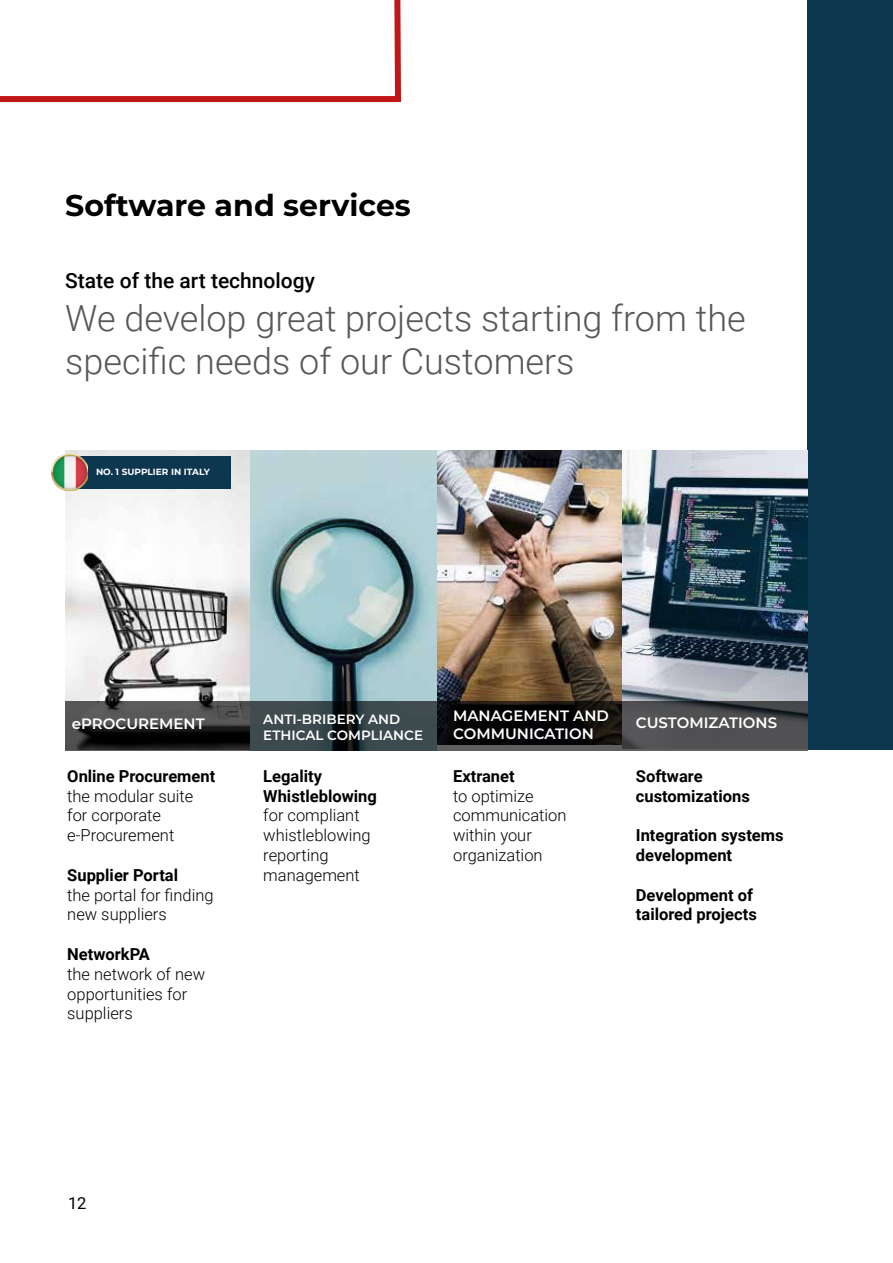
<style>
.page{position:relative;width:893px;height:1263px;background:#fff}
.page>*{position:absolute;margin:0;border:0;box-sizing:border-box;transform-origin:0 0}
.t1{font:300 36px/43.2px "Roboto";color:#575756}
.t2{font:700 30px "Montserrat";color:#000}
.t3{font:500 21px "Roboto";color:#000}
.t4{font:300 16.5px/19.8px "Roboto";color:#000}
.t5{font:700 16.5px/19.8px "Roboto";color:#000}
.t6{font:16.5px "Roboto";color:#000}
.t7{font:600 15px/18px "Montserrat";color:#fff}
.t8{font:600 13.5px/16.2px "Montserrat";color:#fff}
.t9{font:700 9px "Montserrat";color:#fff}
</style>
<div class="page">
<div style="left:808px;top:0;width:85px;height:750px;background:#0d364f"></div>
<img style="left:65px;top:451px;width:185px;height:250px">
<svg style="left:250px;top:451px;width:187px;height:250px;background:#9dbbc0"></svg>
<img style="left:438px;top:451px;width:185px;height:250px">
<img style="left:623px;top:450px;width:185px;height:251px">
<div style="left:77px;top:456px;width:154px;height:33px;background:#0d364f"></div>
<svg style="left:65px;top:701px;width:743px;height:49px;background:#313435"></svg>
<svg style="left:0;top:0;width:401px;height:103px"></svg>
<img style="left:51px;top:453px;width:36px;height:38px">
<h2 class="t2" style="left:65px;top:184px;width:347px">Software and services</h2>
<p class="t3" style="left:65px;top:266px;width:251px">State of the art technology</p>
<h1 class="t1" style="left:65px;top:296px;width:682px">We develop great projects starting from the specific needs of our Customers</h1>
<p class="t9" style="left:96px;top:465px;width:115px">NO. 1 SUPPLIER IN ITALY</p>
<p class="t7" style="left:72px;top:714px;width:134px">ePROCUREMENT</p>
<p class="t8" style="left:263px;top:710px;width:161px">ANTI-BRIBERY AND<br>ETHICAL COMPLIANCE</p>
<p class="t7" style="left:453px;top:706px;width:157px">MANAGEMENT AND<br>COMMUNICATION</p>
<p class="t5" style="left:67px;top:765px;width:150px">Online Procurement</p>
<p class="t4" style="left:67px;top:785px;width:128px">the modular suite for corporate e-Procurement</p>
<p class="t5" style="left:67px;top:864px;width:112px">Supplier Portal</p>
<p class="t4" style="left:67px;top:884px;width:148px">the portal for finding new suppliers</p>
<p class="t5" style="left:67px;top:943px;width:84px">NetworkPA</p>
<p class="t4" style="left:67px;top:963px;width:139px">the network of new opportunities for suppliers</p>
<p class="t5" style="left:263px;top:765px;width:115px">Legality<br>Whistleblowing</p>
<p class="t4" style="left:263px;top:805px;width:109px">for compliant whistleblowing reporting management</p>
<p class="t5" style="left:453px;top:765px;width:63px">Extranet</p>
<p class="t4" style="left:453px;top:785px;width:115px">to optimize communication within your organization</p>
<p class="t7" style="left:636px;top:713px;width:143px">CUSTOMIZATIONS</p>
<p class="t5" style="left:636px;top:765px;width:115px">Software customizations</p>
<p class="t5" style="left:636px;top:825px;width:149px">Integration systems development</p>
<p class="t5" style="left:636px;top:884px;width:122px">Development of tailored projects</p>
<p class="t6" style="left:68px;top:1192px;width:20px">12</p>
</div>
